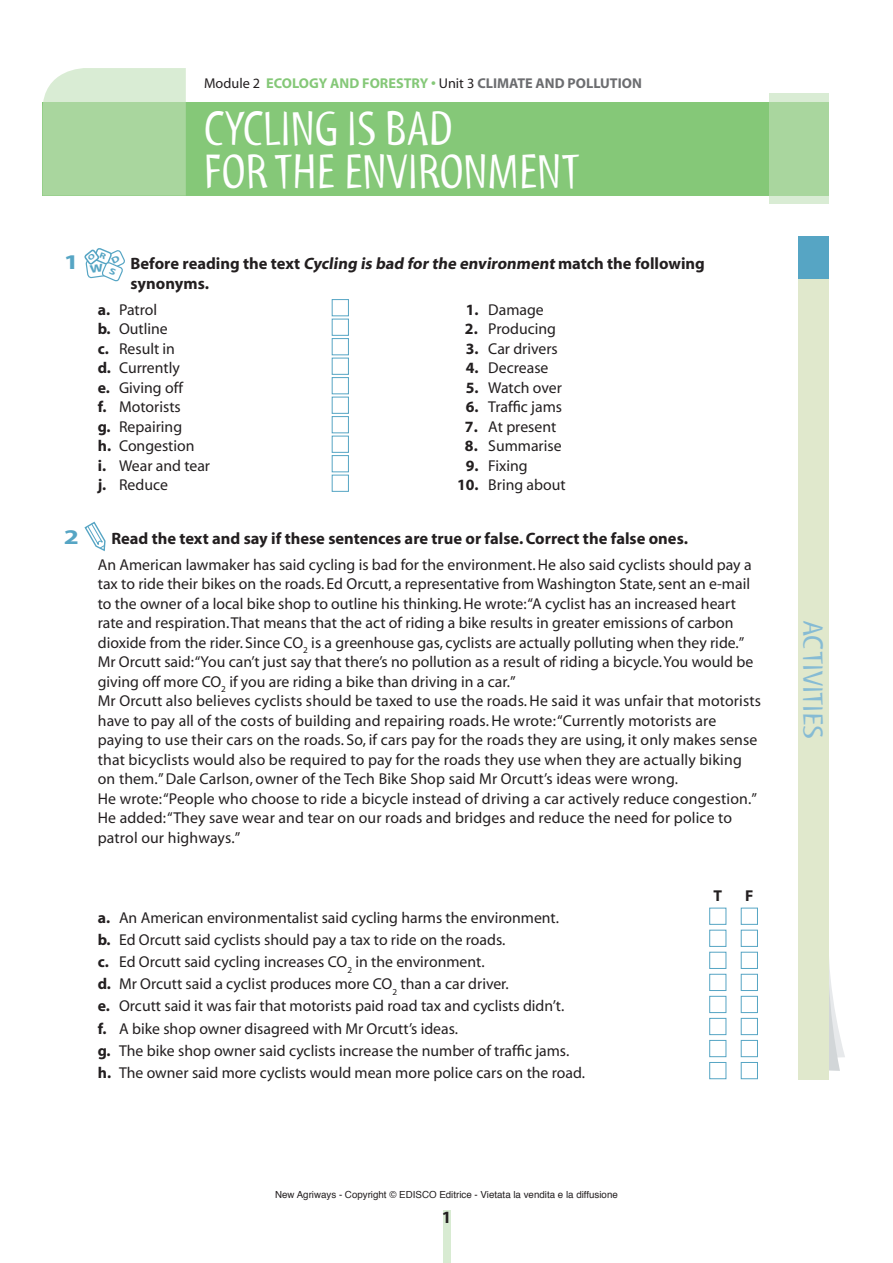
<style>
.page{position:relative;width:893px;height:1263px;background:#fff}
.page>*{position:absolute;margin:0;border:0;box-sizing:border-box;transform-origin:0 0}
.Titolo_unità{font:49.5px/43.5px "Myriad Tilt";color:#fff}
.t1{font:28.5px "Myriad Tilt";letter-spacing:-.01em;color:#86bbd4;scale:1.26 1}
.consegna{font:700 21px "Myriad";color:#56a5c4;scale:1.3 1}
.t2{font:700 17.25px "Myriad";color:#231f20}
.consegna-2{font:700 16.5px/19.5px "Myriad";color:#231f20}
.esercizi_1_cifra{font:15.75px/19.5px "Myriad";color:#231f20}
.esercizi_1_cifra-2{font:700 15.75px "Myriad";color:#231f20}
.t3{font:700 14.25px "Myriad";color:#85c878}
.t4{font:9.75px "Helvetica";color:#231f20}
.s1{font-weight:400;color:#231f20}
.s2{color:#6c6d70}
.s3{font-weight:700}
</style>
<div class="page">
<div style="left:443px;top:1210px;width:7px;height:53px;background:#d8ebd2"></div>
<div style="left:43px;top:102px;width:786px;height:94px;background:#85c878"></div>
<svg style="left:770px;top:93px;width:59px;height:111px;background:#b0d9a6"></svg>
<svg style="left:43px;top:68px;width:143px;height:128px;background:#b6dcad"></svg>
<div style="left:332px;top:299px;width:17px;height:17px;border:1px solid #56a5c4"></div>
<div style="left:332px;top:319px;width:17px;height:17px;border:1px solid #56a5c4"></div>
<div style="left:332px;top:338px;width:17px;height:17px;border:1px solid #56a5c4"></div>
<div style="left:332px;top:358px;width:17px;height:17px;border:1px solid #56a5c4"></div>
<div style="left:332px;top:377px;width:17px;height:17px;border:1px solid #56a5c4"></div>
<div style="left:332px;top:397px;width:17px;height:17px;border:1px solid #56a5c4"></div>
<div style="left:332px;top:416px;width:17px;height:17px;border:1px solid #56a5c4"></div>
<div style="left:332px;top:436px;width:17px;height:17px;border:1px solid #56a5c4"></div>
<div style="left:332px;top:455px;width:17px;height:17px;border:1px solid #56a5c4"></div>
<div style="left:332px;top:475px;width:17px;height:17px;border:1px solid #56a5c4"></div>
<svg style="left:84px;top:521px;width:22px;height:31px"></svg>
<div style="left:709px;top:908px;width:17px;height:17px;border:1px solid #56a5c4"></div>
<div style="left:741px;top:908px;width:17px;height:17px;border:1px solid #56a5c4"></div>
<div style="left:709px;top:930px;width:17px;height:17px;border:1px solid #56a5c4"></div>
<div style="left:741px;top:930px;width:17px;height:17px;border:1px solid #56a5c4"></div>
<div style="left:709px;top:952px;width:17px;height:17px;border:1px solid #56a5c4"></div>
<div style="left:741px;top:952px;width:17px;height:17px;border:1px solid #56a5c4"></div>
<div style="left:709px;top:974px;width:17px;height:17px;border:1px solid #56a5c4"></div>
<div style="left:741px;top:974px;width:17px;height:17px;border:1px solid #56a5c4"></div>
<div style="left:709px;top:996px;width:17px;height:17px;border:1px solid #56a5c4"></div>
<div style="left:741px;top:996px;width:17px;height:17px;border:1px solid #56a5c4"></div>
<div style="left:709px;top:1018px;width:17px;height:17px;border:1px solid #56a5c4"></div>
<div style="left:741px;top:1018px;width:17px;height:17px;border:1px solid #56a5c4"></div>
<div style="left:709px;top:1040px;width:17px;height:17px;border:1px solid #56a5c4"></div>
<div style="left:741px;top:1040px;width:17px;height:17px;border:1px solid #56a5c4"></div>
<div style="left:709px;top:1062px;width:17px;height:17px;border:1px solid #56a5c4"></div>
<div style="left:741px;top:1062px;width:17px;height:17px;border:1px solid #56a5c4"></div>
<svg style="left:828px;top:941px;width:17px;height:130px"></svg>
<div style="left:798px;top:277px;width:30px;height:803px;background:#e0e8cc"></div>
<div style="left:798px;top:236px;width:30px;height:42px;background:#56a5c4"></div>
<svg style="left:84px;top:248px;width:41px;height:34px"></svg>
<p class="t3" style="left:204px;top:76px;width:439px"><span class="s1">Module 2</span> ECOLOGY AND FORESTRY • <span class="s1">Unit 3</span> <span class="s2">CLIMATE AND POLLUTION</span></p>
<p class="Titolo_unità" style="left:204px;top:107px;width:377px">CYCLING IS BAD<br>FOR THE ENVIRONMENT</p>
<p class="consegna" style="left:64px;top:251px;width:13px">1</p>
<p class="consegna-2" style="left:130px;top:255px;width:576px">Before reading the text Cycling is bad for the environment match the following synonyms.</p>
<p class="esercizi_1_cifra" style="left:98px;top:300px;width:61px"><span class="s3">a.</span> Patrol</p>
<p class="esercizi_1_cifra" style="left:466px;top:300px;width:79px"><span class="s3">1.</span> Damage</p>
<p class="esercizi_1_cifra" style="left:98px;top:320px;width:72px"><span class="s3">b.</span> Outline</p>
<p class="esercizi_1_cifra" style="left:465px;top:320px;width:93px"><span class="s3">2.</span> Producing</p>
<p class="esercizi_1_cifra" style="left:98px;top:339px;width:79px"><span class="s3">c.</span> Result in</p>
<p class="esercizi_1_cifra" style="left:466px;top:339px;width:93px"><span class="s3">3.</span> Car drivers</p>
<p class="esercizi_1_cifra" style="left:98px;top:359px;width:84px"><span class="s3">d.</span> Currently</p>
<p class="esercizi_1_cifra" style="left:466px;top:359px;width:84px"><span class="s3">4.</span> Decrease</p>
<p class="esercizi_1_cifra" style="left:98px;top:378px;width:87px"><span class="s3">e.</span> Giving off</p>
<p class="esercizi_1_cifra" style="left:466px;top:378px;width:97px"><span class="s3">5.</span> Watch over</p>
<p class="esercizi_1_cifra" style="left:98px;top:398px;width:85px"><span class="s3">f.</span> Motorists</p>
<p class="esercizi_1_cifra" style="left:466px;top:398px;width:98px"><span class="s3">6.</span> Traffic jams</p>
<p class="esercizi_1_cifra" style="left:98px;top:417px;width:86px"><span class="s3">g.</span> Repairing</p>
<p class="esercizi_1_cifra" style="left:465px;top:417px;width:93px"><span class="s3">7.</span> At present</p>
<p class="esercizi_1_cifra" style="left:98px;top:437px;width:98px"><span class="s3">h.</span> Congestion</p>
<p class="esercizi_1_cifra" style="left:465px;top:437px;width:98px"><span class="s3">8.</span> Summarise</p>
<p class="esercizi_1_cifra" style="left:98px;top:456px;width:114px"><span class="s3">i.</span> Wear and tear</p>
<p class="esercizi_1_cifra" style="left:466px;top:456px;width:63px"><span class="s3">9.</span> Fixing</p>
<p class="esercizi_1_cifra" style="left:98px;top:476px;width:72px"><span class="s3">j.</span> Reduce</p>
<p class="esercizi_1_cifra" style="left:457px;top:476px;width:110px"><span class="s3">10.</span> Bring about</p>
<p class="consegna" style="left:64px;top:526px;width:13px">2</p>
<p class="consegna-2" style="left:111px;top:529px;width:578px">Read the text and say if these sentences are true or false. Correct the false ones.</p>
<p class="esercizi_1_cifra" style="left:98px;top:555px;width:657px">An American lawmaker has said cycling is bad for the environment. He also said cyclists should pay a tax to ride their bikes on the roads. Ed Orcutt, a representative from Washington State, sent an e-mail to the owner of a local bike shop to outline his thinking. He wrote: “A cyclist has an increased heart rate and respiration. That means that the act of riding a bike results in greater emissions of carbon dioxide from the rider. Since CO<sub>2</sub> is a greenhouse gas, cyclists are actually polluting when they ride.” Mr Orcutt said: “You can’t just say that there’s no pollution as a result of riding a bicycle. You would be giving off more CO<sub>2</sub> if you are riding a bike than driving in a car.”</p>
<p class="esercizi_1_cifra" style="left:98px;top:692px;width:665px">Mr Orcutt also believes cyclists should be taxed to use the roads. He said it was unfair that motorists have to pay all of the costs of building and repairing roads. He wrote: “Currently motorists are paying to use their cars on the roads. So, if cars pay for the roads they are using, it only makes sense that bicyclists would also be required to pay for the roads they use when they are actually biking on them.” Dale Carlson, owner of the Tech Bike Shop said Mr Orcutt’s ideas were wrong.<br>He wrote: “People who choose to ride a bicycle instead of driving a car actively reduce congestion.” He added: “They save wear and tear on our roads and bridges and reduce the need for police to patrol our highways.”</p>
<p class="esercizi_1_cifra" style="left:98px;top:909px;width:463px"><span class="s3">a.</span> An American environmentalist said cycling harms the environment.</p>
<p class="esercizi_1_cifra" style="left:98px;top:931px;width:409px"><span class="s3">b.</span> Ed Orcutt said cyclists should pay a tax to ride on the roads.</p>
<p class="esercizi_1_cifra" style="left:98px;top:953px;width:388px"><span class="s3">c.</span> Ed Orcutt said cycling increases CO<sub>2</sub> in the environment.</p>
<p class="esercizi_1_cifra" style="left:98px;top:975px;width:413px"><span class="s3">d.</span> Mr Orcutt said a cyclist produces more CO<sub>2</sub> than a car driver.</p>
<p class="esercizi_1_cifra" style="left:98px;top:997px;width:468px"><span class="s3">e.</span> Orcutt said it was fair that motorists paid road tax and cyclists didn’t.</p>
<p class="esercizi_1_cifra" style="left:98px;top:1019px;width:362px"><span class="s3">f.</span> A bike shop owner disagreed with Mr Orcutt’s ideas.</p>
<p class="esercizi_1_cifra" style="left:98px;top:1041px;width:473px"><span class="s3">g.</span> The bike shop owner said cyclists increase the number of traffic jams.</p>
<p class="esercizi_1_cifra" style="left:98px;top:1063px;width:489px"><span class="s3">h.</span> The owner said more cyclists would mean more police cars on the road.</p>
<p class="esercizi_1_cifra-2" style="left:713px;top:888px;width:10px">T</p>
<p class="esercizi_1_cifra-2" style="left:745px;top:888px;width:10px">F</p>
<p class="t1" style="left:828px;top:620px;width:96px;rotate:90deg">ACTIVITIES</p>
<p class="t4" style="left:275px;top:1187px;width:344px">New Agriways - Copyright © EDISCO Editrice - Vietata la vendita e la diffusione</p>
<p class="t2" style="left:442px;top:1208px;width:11px">1</p>
</div>
